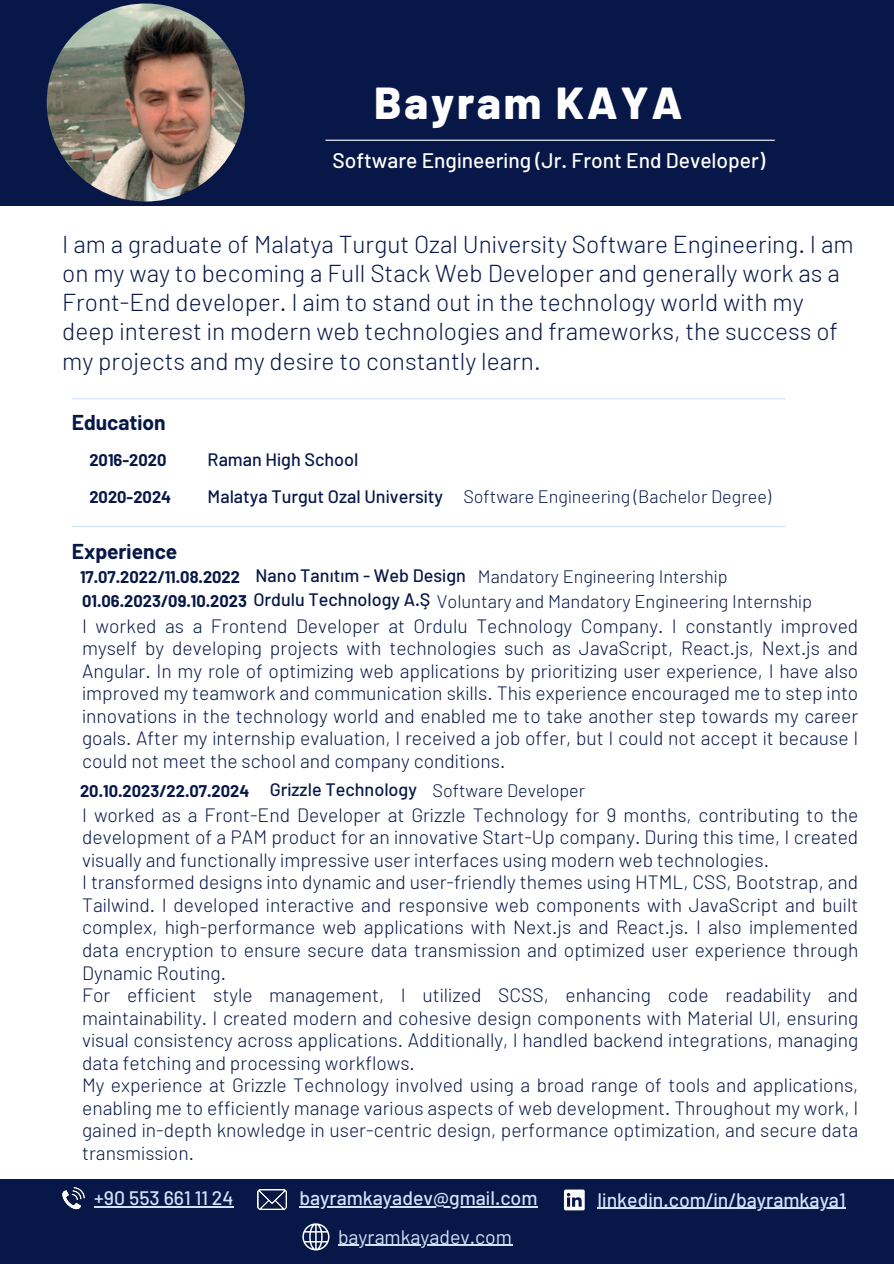
<style>
.page{position:relative;width:894px;height:1264px;background:#fff}
.page>*{position:absolute;margin:0;border:0;box-sizing:border-box;transform-origin:0 0}
.t1{font:800 44.7px "Barlow";letter-spacing:.06em;color:#fff}
.t2{font:300 24.45px/29.2px "Barlow";color:#071747}
.t3{font:500 21px "Barlow";color:#fff}
.t4{font:700 21px "Barlow";color:#071747}
.t5{font:500 19.5px "Barlow";color:#d1e2fa}
.t6{font:19.5px "Barlow";color:#d1e2fa}
.t7{font:300 19.35px/22.5px "Barlow";color:#071747}
.t8{font:300 18.3px "Barlow";color:#071747}
.t9{font:300 18px "Barlow";color:#071747}
.t10{font:500 18px "Barlow";color:#071747}
.t11{font:700 16.5px "Barlow";color:#071747}
.s1{font-weight:700;font-size:16.5px}
.s2{font-weight:500;font-size:18px}
</style>
<div class="page">
<div style="left:0;top:0;width:893px;height:206px;background:#071747"></div>
<hr style="left:72px;top:398px;width:713px;height:1px;background:#d1e2fa">
<hr style="left:326px;top:140px;width:448px;height:1px;background:#fff">
<hr style="left:72px;top:526px;width:713px;height:1px;background:#d1e2fa">
<img style="left:47px;top:4px;width:198px;height:197px;border-radius:50%">
<div style="left:0;top:1179px;width:893px;height:84px;background:#071747"></div>
<img style="left:62px;top:1187px;width:23px;height:22px">
<hr style="left:94px;top:1206px;width:140px;height:1px;background:#d1e2fa">
<img style="left:257px;top:1189px;width:30px;height:20px">
<hr style="left:299px;top:1206px;width:238px;height:1px;background:#d1e2fa">
<svg style="left:563px;top:1189px;width:21px;height:21px"></svg>
<hr style="left:597px;top:1207px;width:248px;height:1px;background:#d1e2fa">
<svg style="left:302px;top:1223px;width:27px;height:27px"></svg>
<hr style="left:338px;top:1244px;width:174px;height:1px;background:#d1e2fa">
<h3 class="t1" style="left:374px;top:75px;width:310px">Bayram KAYA</h3>
<h2 class="t3" style="left:332px;top:147px;width:434px">Software Engineering (Jr. Front End Developer)</h2>
<h3 class="t2" style="left:62px;top:228px;width:792px">I am a graduate of Malatya Turgut Ozal University Software Engineering. I am on my way to becoming a Full Stack Web Developer and generally work as a Front-End developer. I aim to stand out in the technology world with my deep interest in modern web technologies and frameworks, the success of my projects and my desire to constantly learn.</h3>
<h5 class="t4" style="left:72px;top:409px;width:95px">Education</h5>
<h5 class="t11" style="left:89px;top:449px;width:79px">2016-2020</h5>
<h5 class="t11" style="left:89px;top:486px;width:83px">2020-2024</h5>
<h5 class="t10" style="left:207px;top:448px;width:152px">Raman High School</h5>
<p class="t10" style="left:207px;top:485px;width:237px">Malatya Turgut Ozal University</p>
<h3 class="t9" style="left:463px;top:485px;width:309px">Software Engineering (Bachelor Degree)</h3>
<h5 class="t4" style="left:72px;top:538px;width:107px">Experience</h5>
<h5 class="t8" style="left:82px;top:589px;width:731px"><span class="s1">01.06.2023/09.10.2023</span> <span class="s2">Ordulu Technology A.Ş</span> Voluntary and Mandatory Engineering Internship</h5>
<h5 class="t7" style="left:82px;top:613px;width:777px;text-align:justify">I worked as a Frontend Developer at Ordulu Technology Company. I constantly improved myself by developing projects with technologies such as JavaScript, React.js, Next.js and Angular. In my role of optimizing web applications by prioritizing user experience, I have also improved my teamwork and communication skills. This experience encouraged me to step into innovations in the technology world and enabled me to take another step towards my career goals. After my internship evaluation, I received a job offer, but I could not accept it because I could not meet the school and company conditions.</h5>
<p class="t11" style="left:80px;top:566px;width:161px">17.07.2022/11.08.2022</p>
<h4 class="t10" style="left:255px;top:564px;width:212px">Nano Tanıtım - Web Design</h4>
<h5 class="t9" style="left:478px;top:564px;width:251px">Mandatory Engineering Intership</h5>
<h3 class="t11" style="left:80px;top:780px;width:171px">20.10.2023/22.07.2024</h3>
<h3 class="t10" style="left:270px;top:777px;width:149px">Grizzle Technology</h3>
<p class="t9" style="left:432px;top:778px;width:154px">Software Developer</p>
<h1 class="t7" style="left:82px;top:803px;width:777px">I worked as a Front-End Developer at Grizzle Technology for 9 months, contributing to the development of a PAM product for an innovative Start-Up company. During this time, I created visually and functionally impressive user interfaces using modern web technologies.<br>I transformed designs into dynamic and user-friendly themes using HTML, CSS, Bootstrap, and Tailwind. I developed interactive and responsive web components with JavaScript and built complex, high-performance web applications with Next.js and React.js. I also implemented data encryption to ensure secure data transmission and optimized user experience through Dynamic Routing.<br>For efficient style management, I utilized SCSS, enhancing code readability and maintainability. I created modern and cohesive design components with Material UI, ensuring visual consistency across applications. Additionally, I handled backend integrations, managing data fetching and processing workflows.<br>My experience at Grizzle Technology involved using a broad range of tools and applications, enabling me to efficiently manage various aspects of web development. Throughout my work, I gained in-depth knowledge in user-centric design, performance optimization, and secure data transmission.</h1>
<p class="t5" style="left:94px;top:1185px;width:141px">+90 553 661 11 24</p>
<p class="t5" style="left:299px;top:1185px;width:239px">bayramkayadev@gmail.com</p>
<p class="t5" style="left:597px;top:1187px;width:249px">linkedin.com/in/bayramkaya1</p>
<p class="t6" style="left:338px;top:1224px;width:175px">bayramkayadev.com</p>
</div>
